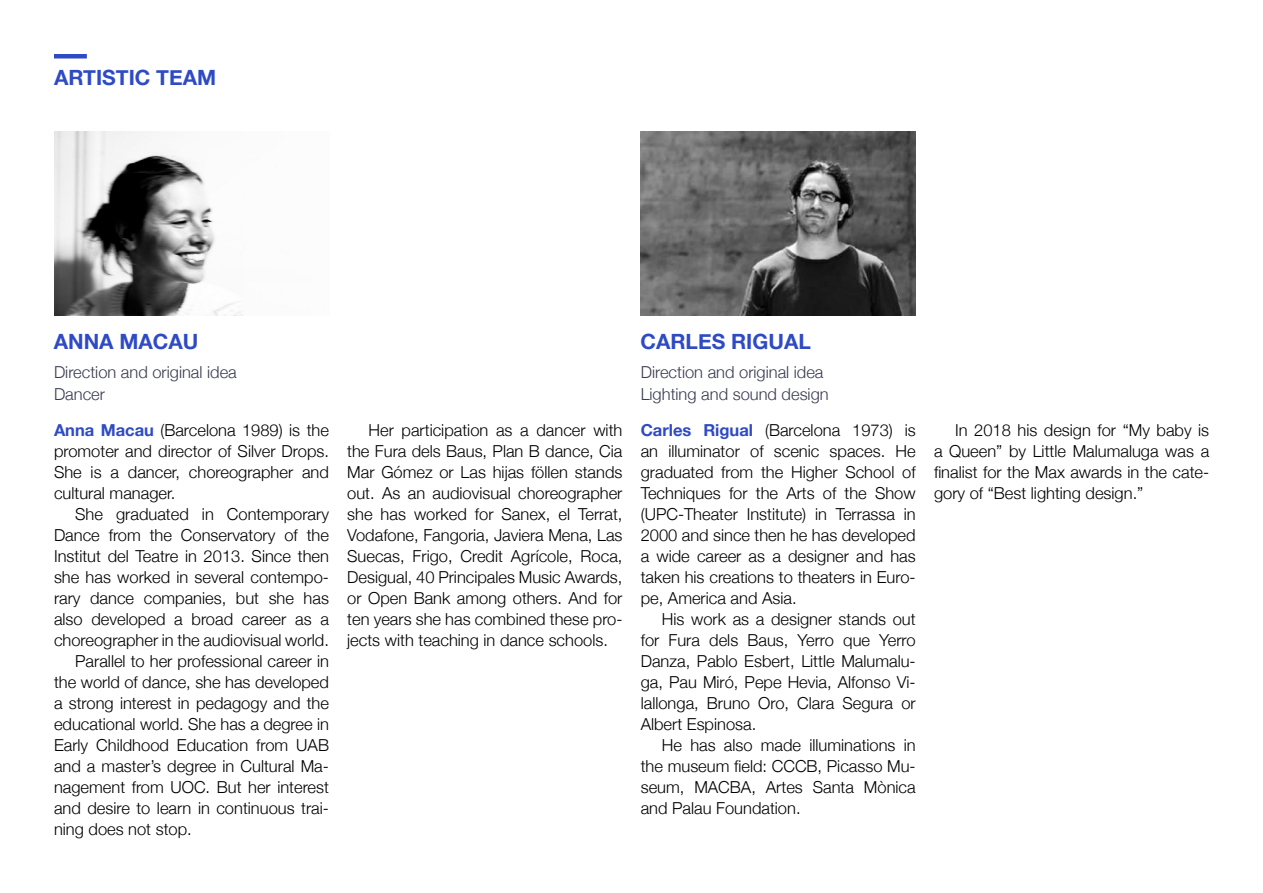
<style>
.page{position:relative;width:1263px;height:893px;background:#fff}
.page>*{position:absolute;margin:0;border:0;box-sizing:border-box;transform-origin:0 0}
.t1{font:700 21px "Helvetica Neue";color:#2e4ac5}
.t2{font:300 16.5px/21px "Helvetica Neue";color:#000;text-align:justify}
.t3{font:300 16.5px/22.5px "Helvetica Neue";color:#393b52}
.s1{font-weight:700;color:#2e4ac5}
</style>
<div class="page">
<hr style="left:54px;top:54px;width:33px;height:4px;background:#2e4ac5">
<img style="left:54px;top:132px;width:189px;height:183px">
<img style="left:641px;top:132px;width:275px;height:183px">
<p class="t1" style="left:54px;top:61px;width:164px">ARTISTIC TEAM</p>
<p class="t1" style="left:54px;top:325px;width:146px">ANNA MACAU</p>
<p class="t1" style="left:640px;top:325px;width:172px">CARLES RIGUAL</p>
<p class="t3" style="left:641px;top:359px;width:189px">Direction and original idea<br>Lighting and sound design</p>
<p class="t3" style="left:54px;top:359px;width:184px">Direction and original idea<br>Dancer</p>
<p class="t2" style="left:54px;top:418px;width:276px"><span class="s1">Anna Macau</span> (Barcelona 1989) is the promoter and director of Silver Drops.<br>She is a dancer, choreographer and cultural manager.</p>
<p class="t2" style="left:75px;top:502px;width:255px">She graduated in Contemporary</p>
<p class="t2" style="left:54px;top:523px;width:276px">Dance from the Conservatory of the</p>
<p class="t2" style="left:54px;top:544px;width:276px">Institut del Teatre in 2013. Since then</p>
<p class="t2" style="left:54px;top:565px;width:276px">she has worked in several contempo-</p>
<p class="t2" style="left:54px;top:586px;width:276px">rary dance companies, but she has</p>
<p class="t2" style="left:54px;top:607px;width:276px">also developed a broad career as a</p>
<p class="t2" style="left:54px;top:628px;width:276px">choreographer in the audiovisual world.</p>
<p class="t2" style="left:75px;top:649px;width:255px">Parallel to her professional career in</p>
<p class="t2" style="left:54px;top:670px;width:276px">the world of dance, she has developed</p>
<p class="t2" style="left:54px;top:691px;width:276px">a strong interest in pedagogy and the</p>
<p class="t2" style="left:54px;top:712px;width:276px">educational world. She has a degree in</p>
<p class="t2" style="left:54px;top:733px;width:276px">Early Childhood Education from UAB</p>
<p class="t2" style="left:54px;top:754px;width:276px">and a master’s degree in Cultural Ma-</p>
<p class="t2" style="left:54px;top:775px;width:276px">nagement from UOC. But her interest</p>
<p class="t2" style="left:54px;top:796px;width:276px">and desire to learn in continuous trai-</p>
<p class="t2" style="left:54px;top:817px;width:139px">ning does not stop.</p>
<p class="t2" style="left:641px;top:418px;width:276px"><span class="s1">Carles Rigual</span> (Barcelona 1973) is an illuminator of scenic spaces. He graduated from the Higher School of Techniques for the Arts of the Show (UPC-Theater Institute) in Terrassa in 2000 and since then he has developed a wide career as a designer and has taken his creations to theaters in Euro&shy;pe, America and Asia.</p>
<p class="t2" style="left:641px;top:607px;width:276px;text-indent:21px">His work as a designer stands out for Fura dels Baus, Yerro que Yerro Danza, Pablo Esbert, Little Malumalu&shy;ga, Pau Miró, Pepe Hevia, Alfonso Vi&shy;lallonga, Bruno Oro, Clara Segura or Albert Espinosa.</p>
<p class="t2" style="left:641px;top:733px;width:276px;text-indent:21px">He has also made illuminations in the museum field: CCCB, Picasso Mu&shy;seum, MACBA, Artes Santa Mònica and Palau Foundation.</p>
<p class="t2" style="left:347px;top:418px;width:277px;text-indent:21px">Her participation as a dancer with the Fura dels Baus, Plan B dance, Cia Mar Gómez or Las hijas föllen stands out. As an audiovisual choreographer she has worked for Sanex, el Terrat, Vodafone, Fangoria, Javiera Mena, Las Suecas, Frigo, Credit Agrícole, Roca, Desigual, 40 Principales Music Awards, or Open Bank among others. And for ten years she has combined these pro&shy;jects with teaching in dance schools.</p>
<p class="t2" style="left:934px;top:418px;width:277px;text-indent:21px">In 2018 his design for “My baby is a Queen” by Little Malumaluga was a finalist for the Max awards in the cate&shy;gory of “Best lighting design.”</p>
</div>
